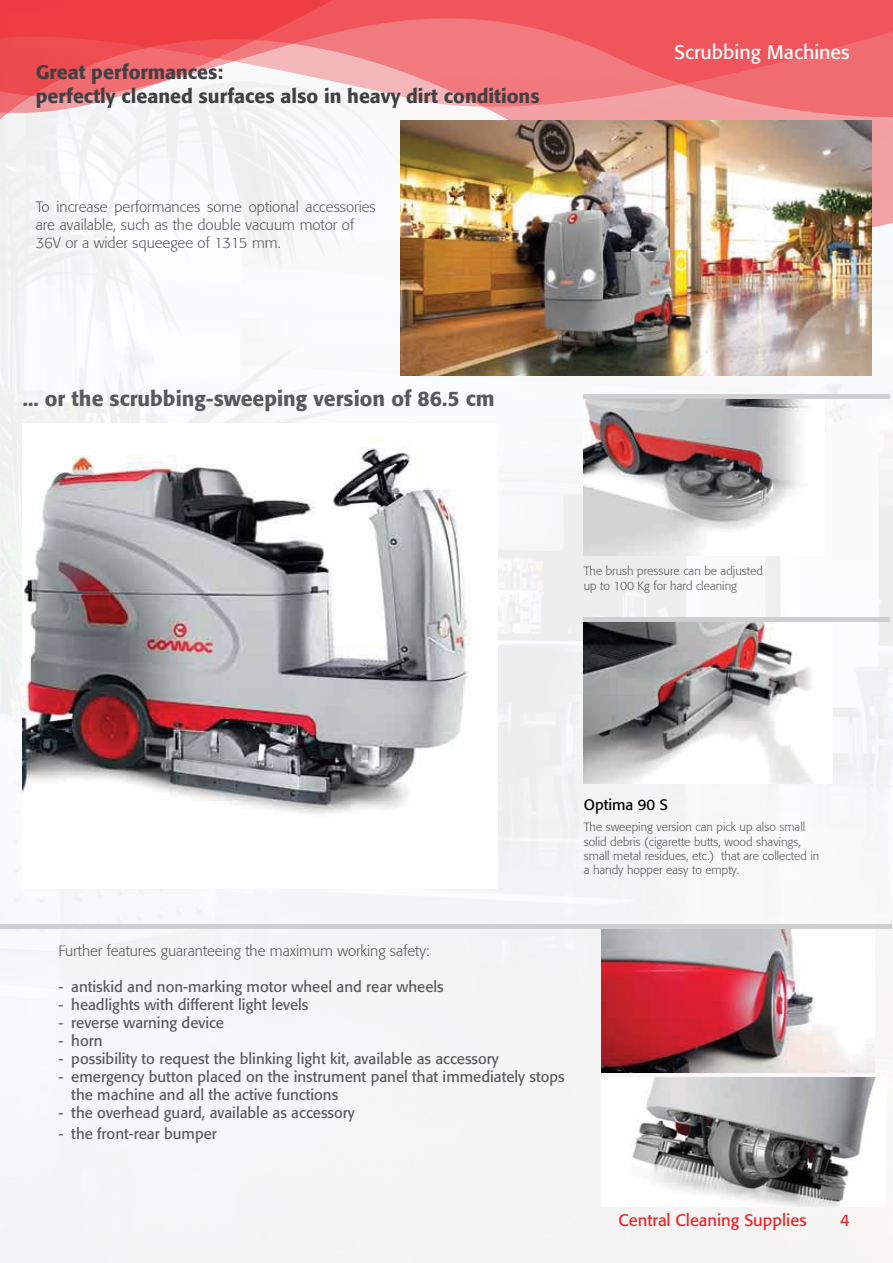
<style>
.page{position:relative;width:893px;height:1263px;background:#fff}
.page>*{position:absolute;margin:0;border:0;box-sizing:border-box;transform-origin:0 0}
.t1{font:500 21px "Formata";color:#595a5c}
.t2{font:500 19.5px/23.4px "Formata";color:#414042}
.t3{font:19.5px "Formata";color:#fff}
.t4{font:16.5px "Formata";color:#ec2427}
.t5{font:15px/18px "Formata";color:#595a5c}
.t6{font:300 15px/18px "Formata";color:#595a5c}
.t7{font:15px "Formata";color:#010101}
.t8{font:300 12px/14.4px "Formata";color:#595a5c}
</style>
<div class="page">
<div style="left:0;top:232px;width:893px;height:1031px;background:#f5f6f7"></div>
<svg style="left:0;top:113px;width:893px;height:119px;fill:#f5f7f7"></svg>
<svg style="left:0;top:0;width:893px;height:113px"></svg>
<img style="left:23px;top:424px;width:474px;height:464px">
<img style="left:601px;top:929px;width:273px;height:143px">
<img style="left:601px;top:1077px;width:284px;height:130px">
<img style="left:584px;top:622px;width:248px;height:161px">
<img style="left:584px;top:398px;width:240px;height:157px">
<hr style="left:0;top:925px;width:892px;height:4px;background:#cdd0d0">
<hr style="left:584px;top:618px;width:306px;height:4px;background:#cdd0d0">
<img style="left:400px;top:120px;width:471px;height:255px">
<hr style="left:584px;top:394px;width:306px;height:4px;background:#cdd0d0">
<h2 class="t2" style="left:36px;top:60px;width:506px">Great performances:<br>perfectly cleaned surfaces also in heavy dirt conditions</h2>
<p class="t6" style="left:36px;top:198px;width:342px">To increase performances some optional accessories are available, such as the double vacuum motor of<br>36V or a wider squeegee of 1315 mm.</p>
<h1 class="t1" style="left:23px;top:386px;width:473px">... or the scrubbing-sweeping version of 86.5 cm</h1>
<h2 class="t3" style="left:674px;top:40px;width:177px">Scrubbing Machines</h2>
<p class="t8" style="left:584px;top:564px;width:181px">The brush pressure can be adjusted up to 100 Kg for hard cleaning</p>
<p class="t7" style="left:584px;top:795px;width:86px">Optima 90 S</p>
<p class="t8" style="left:584px;top:820px;width:237px">The sweeping version can pick up also small solid debris (cigarette butts, wood shavings, small metal residues, etc.) that are collected in a handy hopper easy to empty.</p>
<p class="t6" style="left:59px;top:942px;width:373px">Further features guaranteeing the maximum working safety:</p>
<p class="t5" style="left:59px;top:978px;width:387px">- antiskid and non-marking motor wheel and rear wheels</p>
<p class="t5" style="left:59px;top:996px;width:251px">- headlights with different light levels</p>
<p class="t5" style="left:59px;top:1014px;width:167px">- reverse warning device</p>
<p class="t5" style="left:59px;top:1032px;width:45px">- horn</p>
<p class="t5" style="left:59px;top:1050px;width:442px">- possibility to request the blinking light kit, available as accessory</p>
<p class="t5" style="left:71px;top:1068px;width:495px;text-indent:-13px">- emergency button placed on the instrument panel that immediately stops the machine and all the active functions</p>
<p class="t5" style="left:59px;top:1104px;width:298px">- the overhead guard, available as accessory</p>
<p class="t5" style="left:59px;top:1125px;width:160px">- the front-rear bumper</p>
<p class="t4" style="left:618px;top:1210px;width:190px">Central Cleaning Supplies</p>
<p class="t4" style="left:840px;top:1210px;width:11px">4</p>
</div>
